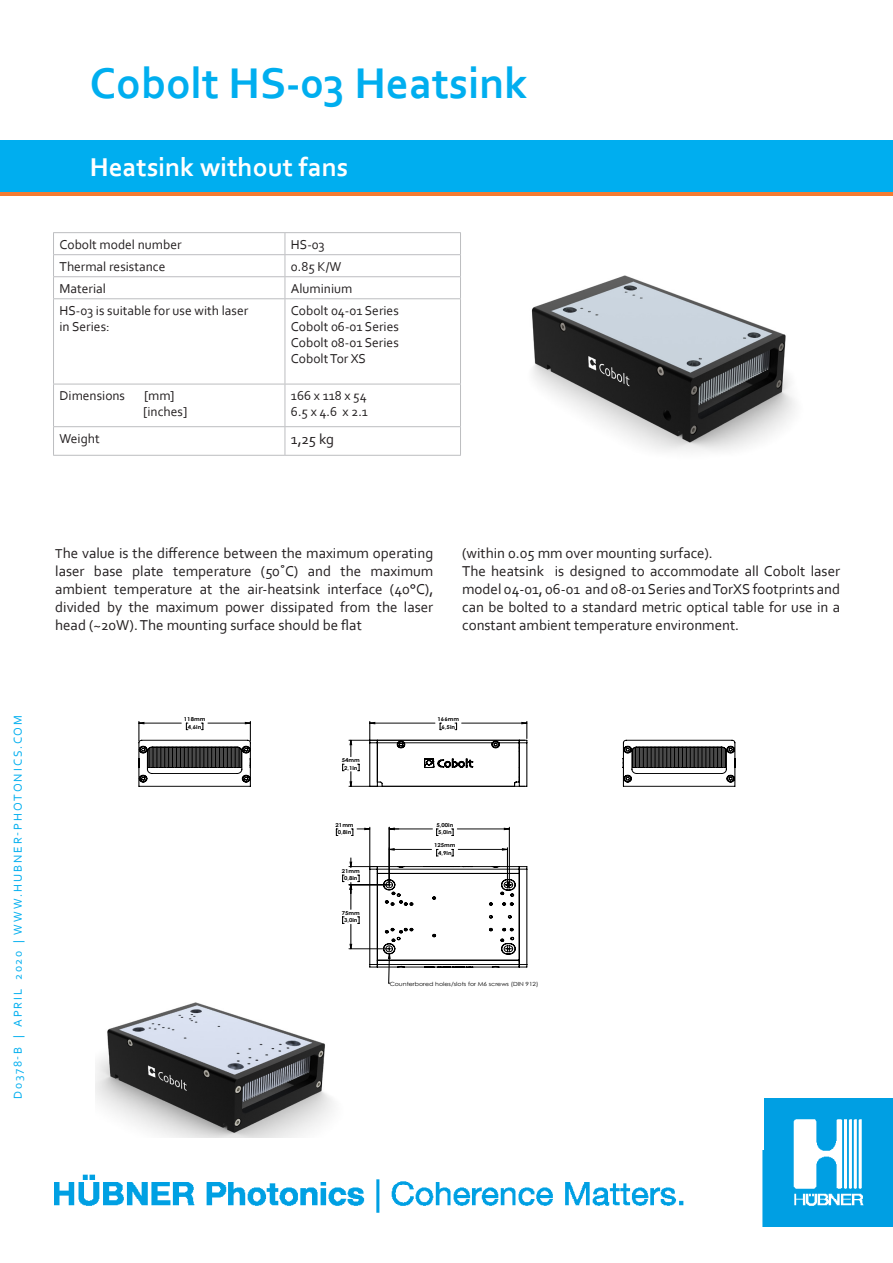
<style>
.page{position:relative;width:893px;height:1263px;background:#fff}
.page>*{position:absolute;margin:0;border:0;box-sizing:border-box;transform-origin:0 0}
.Rubrik{font:700 45px "Corbel";color:#00aeef}
.Rubrik__blue{font:700 27px "Corbel";letter-spacing:.005em;color:#fff}
.t1{font:15px/18px "Corbel";color:#231f20;text-align:justify}
.t2{font:13.5px "Corbel";color:#231f20}
.t3{font:12px "Corbel";letter-spacing:.16em;color:#00aeef}
.t4{font:5.7px "Century Gothic";color:#000;scale:1.11 1}
.t5{font:700 5.4px/7.5px "Century Gothic";color:#000;text-align:center;scale:1.11 1}
.s1{font-size:13.5px}
</style>
<div class="page">
<img style="left:54px;top:1099px;width:839px;height:127px">
<div style="left:0;top:191px;width:893px;height:5px;background:#f47b31"></div>
<div style="left:0;top:140px;width:893px;height:51px;background:#00aeef"></div>
<hr style="left:53px;top:232px;width:232px;height:1px;background:#bcbdc0">
<hr style="left:285px;top:232px;width:176px;height:1px;background:#bcbdc0">
<hr style="left:53px;top:254px;width:232px;height:1px;background:#bcbdc0">
<hr style="left:285px;top:254px;width:176px;height:1px;background:#bcbdc0">
<hr style="left:53px;top:276px;width:232px;height:1px;background:#bcbdc0">
<svg style="left:53px;top:233px;width:1px;height:65px"></svg>
<hr style="left:285px;top:276px;width:176px;height:1px;background:#bcbdc0">
<svg style="left:285px;top:233px;width:1px;height:65px"></svg>
<svg style="left:460px;top:233px;width:1px;height:65px"></svg>
<hr style="left:53px;top:298px;width:232px;height:1px;background:#bcbdc0">
<hr style="left:53px;top:299px;width:1px;height:85px;background:#bcbdc0">
<hr style="left:285px;top:298px;width:176px;height:1px;background:#bcbdc0">
<hr style="left:285px;top:299px;width:1px;height:85px;background:#bcbdc0">
<hr style="left:460px;top:299px;width:1px;height:85px;background:#bcbdc0">
<hr style="left:53px;top:384px;width:232px;height:1px;background:#bcbdc0">
<hr style="left:53px;top:384px;width:1px;height:42px;background:#bcbdc0">
<hr style="left:285px;top:384px;width:176px;height:1px;background:#bcbdc0">
<hr style="left:285px;top:384px;width:1px;height:42px;background:#bcbdc0">
<hr style="left:460px;top:384px;width:1px;height:42px;background:#bcbdc0">
<hr style="left:53px;top:426px;width:232px;height:1px;background:#bcbdc0">
<svg style="left:53px;top:427px;width:1px;height:28px"></svg>
<hr style="left:285px;top:426px;width:176px;height:1px;background:#bcbdc0">
<svg style="left:285px;top:427px;width:1px;height:28px"></svg>
<svg style="left:460px;top:427px;width:1px;height:28px"></svg>
<hr style="left:53px;top:455px;width:232px;height:1px;background:#bcbdc0">
<hr style="left:285px;top:455px;width:176px;height:1px;background:#bcbdc0">
<img style="left:531px;top:275px;width:264px;height:176px">
<svg style="left:96px;top:739px;width:640px;height:398px"></svg>
<svg style="left:623px;top:740px;width:112px;height:47px"></svg>
<svg style="left:138px;top:721px;width:113px;height:66px"></svg>
<svg style="left:336px;top:721px;width:192px;height:263px"></svg>
<div style="left:469px;top:1061px;width:294px;height:88px;background:#fff"></div>
<p class="Rubrik" style="left:90px;top:56px;width:440px">Cobolt HS-03 Heatsink</p>
<p class="Rubrik__blue" style="left:90px;top:150px;width:260px">Heatsink without fans</p>
<p class="t2" style="left:60px;top:236px;width:124px">Cobolt model number</p>
<p class="t2" style="left:291px;top:236px;width:35px">HS-03</p>
<p class="t2" style="left:60px;top:258px;width:107px">Thermal resistance</p>
<p class="t2" style="left:291px;top:258px;width:52px">0.85 K/W</p>
<p class="t2" style="left:60px;top:280px;width:48px">Material</p>
<p class="t2" style="left:291px;top:280px;width:63px">Aluminium</p>
<p class="t2" style="left:60px;top:302px;width:190px">HS-03 is suitable for use with laser</p>
<p class="t2" style="left:60px;top:318px;width:52px">in Series:</p>
<p class="t2" style="left:291px;top:302px;width:109px">Cobolt 04-01 Series</p>
<p class="t2" style="left:291px;top:318px;width:109px">Cobolt 06-01 Series</p>
<p class="t2" style="left:291px;top:334px;width:109px">Cobolt 08-01 Series</p>
<p class="t2" style="left:291px;top:351px;width:77px">Cobolt Tor XS</p>
<p class="t2" style="left:60px;top:387px;width:67px">Dimensions</p>
<p class="t2" style="left:144px;top:387px;width:32px">[mm]</p>
<p class="t2" style="left:143px;top:403px;width:46px">[inches]</p>
<p class="t2" style="left:291px;top:387px;width:77px">166 x 118 x 54</p>
<p class="t2" style="left:291px;top:403px;width:79px">6.5 x 4.6 x 2.1</p>
<p class="t2" style="left:60px;top:430px;width:42px">Weight</p>
<p class="t1" style="left:291px;top:429px;width:45px">1,25 kg</p>
<p class="t1" style="left:55px;top:544px;width:380px"><span class="s1">T</span>he value is the difference between the maximum operating laser base plate temperature (50˚C) and the maximum ambient temperature at the air-heatsink interface (40°C), divided by the maximum power dissipated from the laser head (~20W). The mounting surface should be flat</p>
<p class="t1" style="left:462px;top:544px;width:252px">(within 0.05 mm over mounting surface).</p>
<p class="t1" style="left:462px;top:562px;width:380px">The heatsink is designed to accommodate all Cobolt laser model 04-01, 06-01 and 08-01 Series and TorXS footprints and can be bolted to a standard metric optical table for use in a constant ambient temperature environment.</p>
<p class="t3" style="left:10px;top:1099px;width:385px;rotate:-90deg">D0378-B | APRIL 2020 | WWW.HUBNER-PHOTONICS.COM</p>
<p class="t5" style="left:184px;top:715px;width:21px">118mm<br>4,6in</p>
<p class="t5" style="left:342px;top:756px;width:18px">54mm<br>2,1in</p>
<p class="t5" style="left:336px;top:821px;width:18px">21mm<br>0,8in</p>
<p class="t5" style="left:342px;top:867px;width:18px">21mm<br>0,8in</p>
<p class="t5" style="left:342px;top:909px;width:18px">75mm<br>3,0in</p>
<p class="t5" style="left:438px;top:715px;width:21px">166mm<br>6,5in</p>
<p class="t5" style="left:436px;top:821px;width:17px">5,00in<br>5,0in</p>
<p class="t5" style="left:434px;top:841px;width:21px">125mm<br>4,9in</p>
<p class="t4" style="left:390px;top:979px;width:135px">Counterbored holes/slots for M6 screws (DIN 912)</p>
</div>
